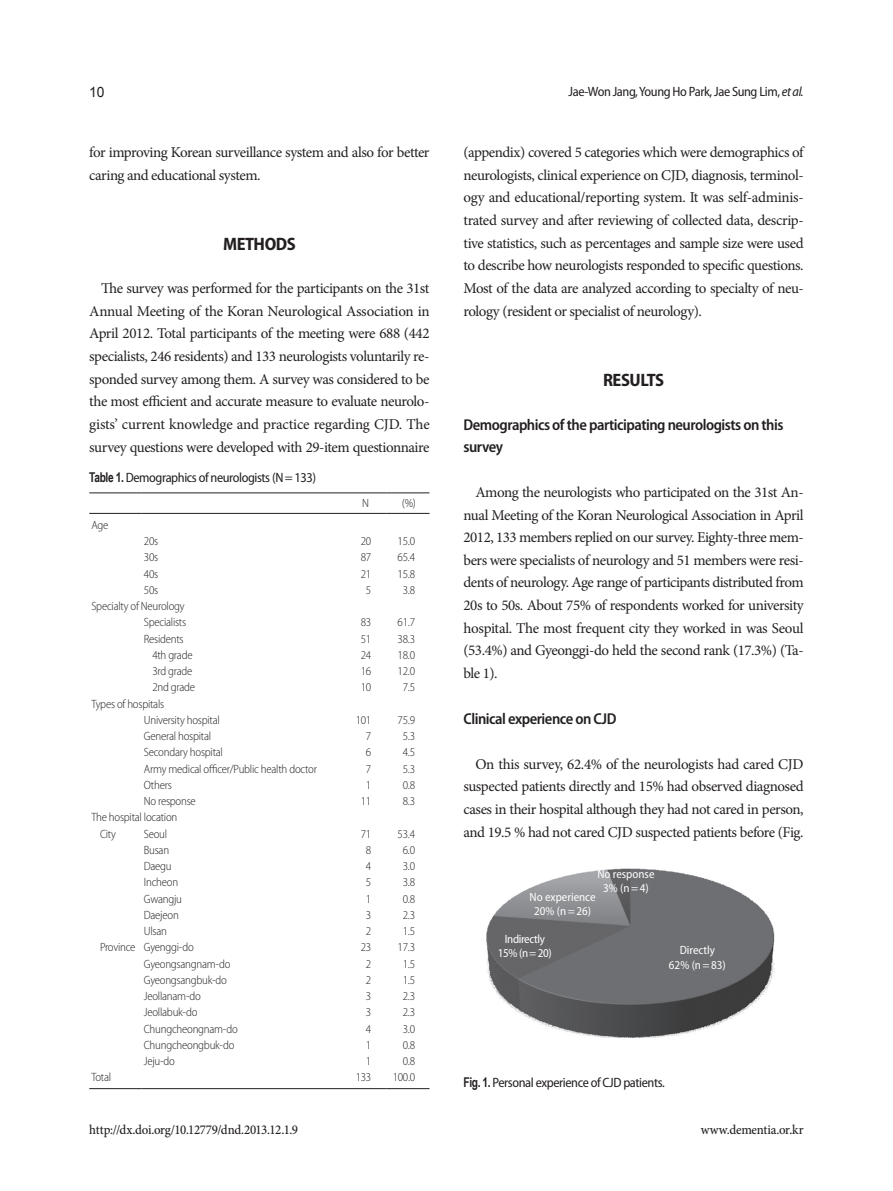
<style>
.page{position:relative;width:893px;height:1191px;background:#fff}
.page>*{position:absolute;margin:0;border:0;box-sizing:border-box;transform-origin:0 0}
.t1{font:700 semi-condensed 18px "Myriad Pro";letter-spacing:-.025em;color:#231f20}
.t2{font:600 semi-condensed 15.75px/22.6px "Myriad Pro";letter-spacing:-.03em;color:#231f20}
.t3{font:15px/22.6px "Minion Pro";letter-spacing:-.03em;color:#231f20;text-align:justify}
.t4{font:14.25px "Arial";color:#231f20}
.t5{font:semi-condensed 13.5px "Myriad Pro";letter-spacing:-.03em;color:#231f20}
.t6{font:500 13.5px "Minion Pro";letter-spacing:-.02em;color:#231f20;scale:.95 1}
.t7{font:300 semi-condensed 12px/16.2px "Myriad Pro";letter-spacing:-.02em;color:#231f20}
.t8{font:semi-condensed 12px/14.4px "Myriad Pro";color:#fff;text-align:center}
.t9{font:semi-condensed 12px/14.4px "Myriad Pro";letter-spacing:-.03em;color:#fff;text-align:center}
.s1{font-style:italic}
.s2{font-family:"Arial Narrow";font-weight:700;font-stretch:normal}
</style>
<div class="page">
<hr style="left:89px;top:492px;width:53px;height:1px;background:#231f20">
<hr style="left:142px;top:492px;width:201px;height:1px;background:#231f20">
<hr style="left:343px;top:492px;width:43px;height:1px;background:#231f20">
<hr style="left:386px;top:492px;width:43px;height:1px;background:#231f20">
<hr style="left:89px;top:513px;width:53px;height:1px;background:#231f20">
<hr style="left:142px;top:513px;width:201px;height:1px;background:#231f20">
<hr style="left:343px;top:513px;width:43px;height:1px;background:#231f20">
<hr style="left:386px;top:513px;width:43px;height:1px;background:#231f20">
<hr style="left:89px;top:1088px;width:53px;height:1px;background:#231f20">
<hr style="left:142px;top:1088px;width:201px;height:1px;background:#231f20">
<hr style="left:343px;top:1088px;width:43px;height:1px;background:#231f20">
<hr style="left:386px;top:1088px;width:43px;height:1px;background:#231f20">
<img style="left:486px;top:868px;width:289px;height:169px">
<p class="t4" style="left:89px;top:83px;width:17px">10</p>
<p class="t5" style="left:568px;top:85px;width:237px">Jae-Won Jang,Young Ho Park, Jae Sung Lim, <span class="s1">et al.</span></p>
<p class="t3" style="left:89px;top:141px;width:342px">for improving Korean surveillance system and also for better caring and educational system.</p>
<p class="t1" style="left:223px;top:234px;width:74px">METHODS</p>
<p class="t3" style="left:89px;top:277px;width:342px;text-indent:12px">The survey was performed for the participants on the 31st Annual Meeting of the Koran Neurological Association in April 2012. Total participants of the meeting were 688 (442 specialists, 246 residents) and 133 neurologists voluntarily re&shy;sponded survey among them. A survey was considered to be the most efficient and accurate measure to evaluate neurolo&shy;gists’ current knowledge and practice regarding CJD. The survey questions were developed with 29-item questionnaire</p>
<p class="t5" style="left:89px;top:470px;width:228px"><span class="s2">Table 1.</span> Demographics of neurologists (N= 133)</p>
<p class="t7" style="left:91px;top:517px;width:18px">Age</p>
<p class="t7" style="left:362px;top:495px;width:8px">N</p>
<p class="t7" style="left:402px;top:495px;width:16px">(%)</p>
<p class="t7" style="left:144px;top:533px;width:16px">20s</p>
<p class="t7" style="left:361px;top:533px;width:12px">20</p>
<p class="t7" style="left:398px;top:533px;width:19px">15.0</p>
<p class="t7" style="left:144px;top:549px;width:16px">30s</p>
<p class="t7" style="left:361px;top:549px;width:12px">87</p>
<p class="t7" style="left:398px;top:549px;width:19px">65.4</p>
<p class="t7" style="left:144px;top:566px;width:16px">40s</p>
<p class="t7" style="left:361px;top:566px;width:12px">21</p>
<p class="t7" style="left:398px;top:566px;width:19px">15.8</p>
<p class="t7" style="left:144px;top:582px;width:16px">50s</p>
<p class="t7" style="left:366px;top:582px;width:7px">5</p>
<p class="t7" style="left:403px;top:582px;width:14px">3.8</p>
<p class="t7" style="left:91px;top:598px;width:96px;text-align:right">Specialty of Neurology<br>Specialists</p>
<p class="t7" style="left:361px;top:614px;width:12px">83</p>
<p class="t7" style="left:398px;top:614px;width:19px">61.7</p>
<p class="t7" style="left:144px;top:631px;width:41px">Residents</p>
<p class="t7" style="left:361px;top:631px;width:12px">51</p>
<p class="t7" style="left:398px;top:631px;width:19px">38.3</p>
<p class="t7" style="left:152px;top:647px;width:42px">4th grade</p>
<p class="t7" style="left:361px;top:647px;width:12px">24</p>
<p class="t7" style="left:398px;top:647px;width:19px">18.0</p>
<p class="t7" style="left:152px;top:663px;width:42px">3rd grade</p>
<p class="t7" style="left:361px;top:663px;width:12px">16</p>
<p class="t7" style="left:398px;top:663px;width:19px">12.0</p>
<p class="t7" style="left:152px;top:679px;width:44px">2nd grade</p>
<p class="t7" style="left:361px;top:679px;width:12px">10</p>
<p class="t7" style="left:403px;top:679px;width:14px">7.5</p>
<p class="t7" style="left:144px;top:695px;width:77px;text-indent:-52px">Types of hospitals<br>University hospital</p>
<p class="t7" style="left:356px;top:712px;width:17px">101</p>
<p class="t7" style="left:398px;top:712px;width:19px">75.9</p>
<p class="t7" style="left:144px;top:728px;width:69px">General hospital</p>
<p class="t7" style="left:366px;top:728px;width:7px">7</p>
<p class="t7" style="left:403px;top:728px;width:14px">5.3</p>
<p class="t7" style="left:144px;top:744px;width:81px">Secondary hospital</p>
<p class="t7" style="left:366px;top:744px;width:7px">6</p>
<p class="t7" style="left:403px;top:744px;width:14px">4.5</p>
<p class="t7" style="left:144px;top:760px;width:175px">Army medical officer/Public health doctor</p>
<p class="t7" style="left:366px;top:760px;width:7px">7</p>
<p class="t7" style="left:403px;top:760px;width:14px">5.3</p>
<p class="t7" style="left:144px;top:777px;width:29px">Others</p>
<p class="t7" style="left:366px;top:777px;width:7px">1</p>
<p class="t7" style="left:403px;top:777px;width:14px">0.8</p>
<p class="t7" style="left:144px;top:793px;width:53px">No response</p>
<p class="t7" style="left:361px;top:793px;width:12px">11</p>
<p class="t7" style="left:403px;top:793px;width:14px">8.3</p>
<p class="t7" style="left:100px;top:809px;width:79px;text-indent:-9px">The hospital location<br>City</p>
<p class="t7" style="left:144px;top:825px;width:25px">Seoul</p>
<p class="t7" style="left:361px;top:825px;width:12px">71</p>
<p class="t7" style="left:398px;top:825px;width:19px">53.4</p>
<p class="t7" style="left:144px;top:842px;width:27px">Busan</p>
<p class="t7" style="left:366px;top:842px;width:7px">8</p>
<p class="t7" style="left:403px;top:842px;width:14px">6.0</p>
<p class="t7" style="left:144px;top:858px;width:29px">Daegu</p>
<p class="t7" style="left:366px;top:858px;width:7px">4</p>
<p class="t7" style="left:403px;top:858px;width:14px">3.0</p>
<p class="t7" style="left:144px;top:874px;width:36px">Incheon</p>
<p class="t7" style="left:366px;top:874px;width:7px">5</p>
<p class="t7" style="left:403px;top:874px;width:14px">3.8</p>
<p class="t7" style="left:144px;top:890px;width:40px">Gwangju</p>
<p class="t7" style="left:366px;top:890px;width:7px">1</p>
<p class="t7" style="left:403px;top:890px;width:14px">0.8</p>
<p class="t7" style="left:144px;top:907px;width:36px">Daejeon</p>
<p class="t7" style="left:366px;top:907px;width:7px">3</p>
<p class="t7" style="left:403px;top:907px;width:14px">2.3</p>
<p class="t7" style="left:144px;top:923px;width:25px">Ulsan</p>
<p class="t7" style="left:366px;top:923px;width:7px">2</p>
<p class="t7" style="left:403px;top:923px;width:14px">1.5</p>
<p class="t7" style="left:100px;top:939px;width:95px">Province Gyenggi-do</p>
<p class="t7" style="left:361px;top:939px;width:12px">23</p>
<p class="t7" style="left:398px;top:939px;width:19px">17.3</p>
<p class="t7" style="left:144px;top:955px;width:88px">Gyeongsangnam-do</p>
<p class="t7" style="left:366px;top:955px;width:7px">2</p>
<p class="t7" style="left:403px;top:955px;width:14px">1.5</p>
<p class="t7" style="left:144px;top:972px;width:85px">Gyeongsangbuk-do</p>
<p class="t7" style="left:366px;top:972px;width:7px">2</p>
<p class="t7" style="left:403px;top:972px;width:14px">1.5</p>
<p class="t7" style="left:144px;top:988px;width:59px">Jeollanam-do</p>
<p class="t7" style="left:366px;top:988px;width:7px">3</p>
<p class="t7" style="left:403px;top:988px;width:14px">2.3</p>
<p class="t7" style="left:144px;top:1004px;width:55px">Jeollabuk-do</p>
<p class="t7" style="left:366px;top:1004px;width:7px">3</p>
<p class="t7" style="left:403px;top:1004px;width:14px">2.3</p>
<p class="t7" style="left:144px;top:1020px;width:96px">Chungcheongnam-do</p>
<p class="t7" style="left:366px;top:1020px;width:7px">4</p>
<p class="t7" style="left:403px;top:1020px;width:14px">3.0</p>
<p class="t7" style="left:144px;top:1037px;width:92px">Chungcheongbuk-do</p>
<p class="t7" style="left:366px;top:1037px;width:7px">1</p>
<p class="t7" style="left:403px;top:1037px;width:14px">0.8</p>
<p class="t7" style="left:144px;top:1053px;width:33px">Jeju-do</p>
<p class="t7" style="left:366px;top:1053px;width:7px">1</p>
<p class="t7" style="left:403px;top:1053px;width:14px">0.8</p>
<p class="t7" style="left:91px;top:1069px;width:21px">Total</p>
<p class="t7" style="left:356px;top:1069px;width:17px">133</p>
<p class="t7" style="left:393px;top:1069px;width:24px">100.0</p>
<p class="t3" style="left:463px;top:141px;width:342px">(appendix) covered 5 categories which were demographics of neurologists, clinical experience on CJD, diagnosis, terminol&shy;ogy and educational/reporting system. It was self-adminis&shy;trated survey and after reviewing of collected data, descrip&shy;tive statistics, such as percentages and sample size were used to describe how neurologists responded to specific questions.<br>Most of the data are analyzed according to specialty of neu&shy;rology (resident or specialist of neurology).</p>
<p class="t1" style="left:603px;top:370px;width:63px">RESULTS</p>
<p class="t2" style="left:463px;top:413px;width:322px">Demographics of the participating neurologists on this survey</p>
<p class="t3" style="left:463px;top:481px;width:342px;text-indent:12px">Among the neurologists who participated on the 31st An&shy;nual Meeting of the Koran Neurological Association in April 2012, 133 members replied on our survey. Eighty-three mem&shy;bers were specialists of neurology and 51 members were resi&shy;dents of neurology. Age range of participants distributed from 20s to 50s. About 75% of respondents worked for university hospital. The most frequent city they worked in was Seoul (53.4%) and Gyeonggi-do held the second rank (17.3%) (Ta&shy;ble 1).</p>
<p class="t2" style="left:463px;top:708px;width:154px">Clinical experience on CJD</p>
<p class="t3" style="left:463px;top:752px;width:342px;text-indent:12px">On this survey, 62.4% of the neurologists had cared CJD suspected patients directly and 15% had observed diagnosed cases in their hospital although they had not cared in person, and 19.5 % had not cared CJD suspected patients before (Fig.</p>
<p class="t8" style="left:597px;top:866px;width:59px">No response<br>3% (n=4)</p>
<p class="t8" style="left:529px;top:889px;width:68px">No experience<br>20% (n = 26)</p>
<p class="t9" style="left:498px;top:931px;width:56px">Indirectly<br>15% (n= 20)</p>
<p class="t8" style="left:669px;top:943px;width:59px">Directly<br>62% (n = 83)</p>
<p class="t5" style="left:463px;top:1074px;width:203px"><span class="s2">Fig. 1.</span> Personal experience of CJD patients.</p>
<p class="t6" style="left:89px;top:1120px;width:221px">http://dx.doi.org/10.12779/dnd.2013.12.1.9</p>
<p class="t6" style="left:701px;top:1120px;width:110px">www.dementia.or.kr</p>
</div>
